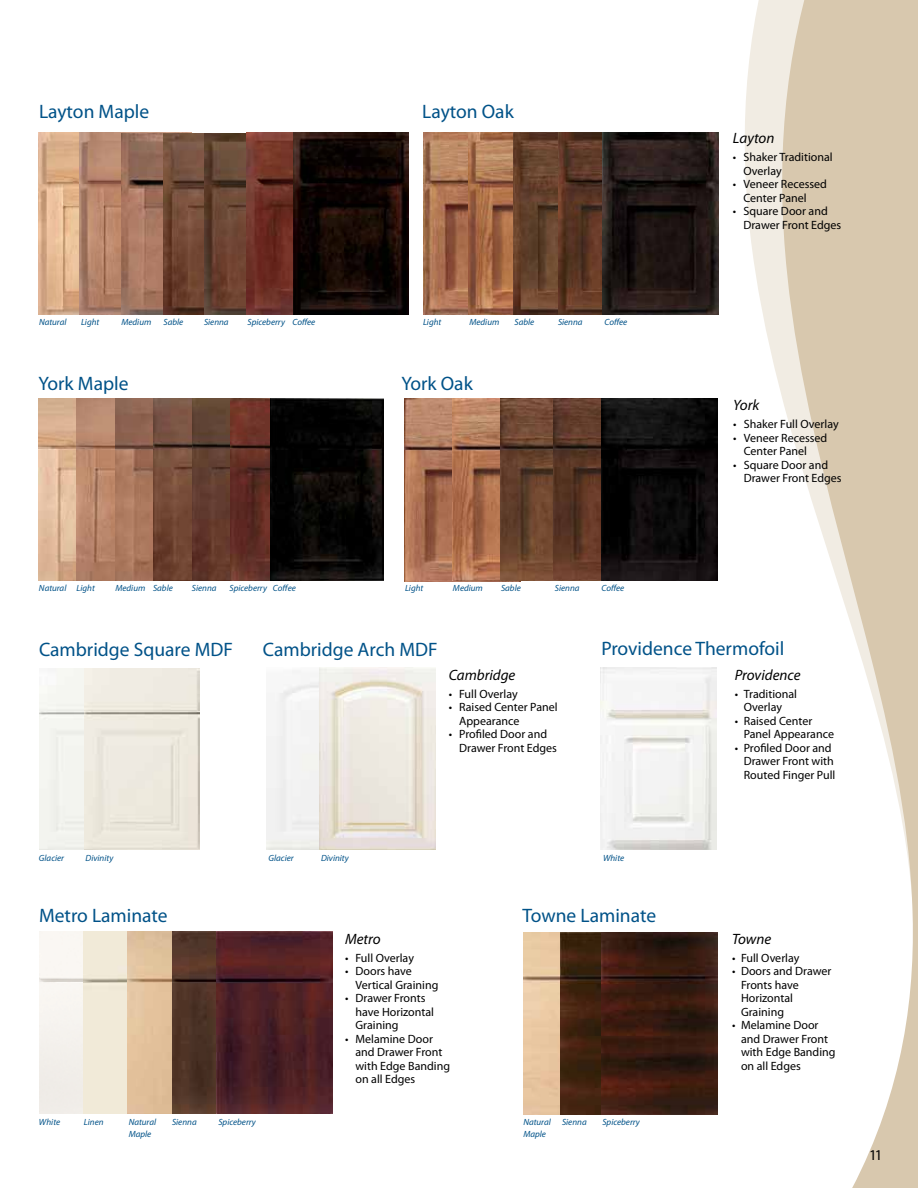
<style>
.page{position:relative;width:918px;height:1188px;background:#fff}
.page>*{position:absolute;margin:0;border:0;box-sizing:border-box;transform-origin:0 0}
.t1{font:19.5px "Myriad Pro";color:#005288}
.t2{font:italic 15px "Myriad Pro";color:#000}
.t3{font:15px "Myriad Pro";color:#000}
.t4{font:12px/13.5px "Myriad Pro";color:#000}
.t5{font:italic 9px/12px "Myriad Pro";color:#005288}
</style>
<div class="page">
<svg style="left:683px;top:0;width:235px;height:1188px"></svg>
<img style="left:38px;top:399px;width:39px;height:182px">
<img style="left:77px;top:398px;width:38px;height:183px">
<img style="left:115px;top:398px;width:111px;height:183px">
<img style="left:153px;top:399px;width:40px;height:182px">
<img style="left:193px;top:399px;width:37px;height:182px">
<img style="left:230px;top:399px;width:40px;height:182px">
<img style="left:270px;top:399px;width:114px;height:182px">
<img style="left:404px;top:399px;width:49px;height:182px">
<img style="left:453px;top:399px;width:48px;height:181px">
<img style="left:501px;top:399px;width:101px;height:182px">
<img style="left:554px;top:398px;width:116px;height:182px">
<img style="left:602px;top:399px;width:116px;height:182px">
<img style="left:424px;top:133px;width:44px;height:182px">
<img style="left:39px;top:133px;width:41px;height:182px">
<img style="left:80px;top:133px;width:42px;height:182px">
<img style="left:122px;top:133px;width:41px;height:182px">
<img style="left:163px;top:133px;width:41px;height:182px">
<img style="left:204px;top:133px;width:42px;height:182px">
<img style="left:246px;top:133px;width:47px;height:182px">
<img style="left:293px;top:133px;width:116px;height:182px">
<img style="left:468px;top:133px;width:45px;height:182px">
<img style="left:513px;top:133px;width:45px;height:182px">
<img style="left:558px;top:133px;width:45px;height:182px">
<img style="left:603px;top:133px;width:116px;height:182px">
<img style="left:524px;top:932px;width:37px;height:182px">
<img style="left:561px;top:932px;width:41px;height:182px">
<img style="left:602px;top:932px;width:116px;height:182px">
<div style="left:39px;top:932px;width:45px;height:181px;background:#f5f2ef"></div>
<div style="left:84px;top:932px;width:44px;height:181px;background:#f1ead8"></div>
<img style="left:128px;top:932px;width:116px;height:182px">
<img style="left:172px;top:932px;width:44px;height:181px">
<img style="left:216px;top:932px;width:117px;height:181px">
<img style="left:84px;top:668px;width:116px;height:182px">
<img style="left:601px;top:667px;width:116px;height:183px">
<img style="left:319px;top:667px;width:116px;height:182px">
<h1 class="t1" style="left:39px;top:100px;width:112px">Layton Maple</h1>
<h1 class="t1" style="left:422px;top:100px;width:93px">Layton Oak</h1>
<p class="t5" style="left:39px;top:316px;width:29px">Natural</p>
<p class="t5" style="left:81px;top:316px;width:20px">Light</p>
<p class="t5" style="left:122px;top:316px;width:31px">Medium</p>
<p class="t5" style="left:164px;top:316px;width:21px">Sable</p>
<p class="t5" style="left:204px;top:316px;width:26px">Sienna</p>
<p class="t5" style="left:248px;top:316px;width:69px">Spiceberry Coffee</p>
<p class="t5" style="left:423px;top:316px;width:20px">Light</p>
<p class="t5" style="left:470px;top:316px;width:31px">Medium</p>
<p class="t5" style="left:515px;top:316px;width:21px">Sable</p>
<p class="t5" style="left:558px;top:316px;width:26px">Sienna</p>
<p class="t5" style="left:605px;top:316px;width:24px">Coffee</p>
<h1 class="t1" style="left:38px;top:371px;width:92px">York Maple</h1>
<h1 class="t1" style="left:401px;top:371px;width:73px">York Oak</h1>
<p class="t2" style="left:733px;top:129px;width:43px">Layton</p>
<p class="t4" style="left:743px;top:150px;width:91px;text-indent:-10px">• Shaker Traditional<br>Overlay</p>
<p class="t4" style="left:743px;top:177px;width:85px;text-indent:-10px">• Veneer Recessed<br>Center Panel</p>
<p class="t4" style="left:743px;top:204px;width:99px;text-indent:-10px">• Square Door and<br>Drawer Front Edges</p>
<p class="t2" style="left:733px;top:396px;width:28px">York</p>
<p class="t4" style="left:733px;top:417px;width:107px">• Shaker Full Overlay</p>
<p class="t4" style="left:744px;top:431px;width:85px;text-indent:-10px">• Veneer Recessed<br>Center Panel</p>
<p class="t4" style="left:744px;top:458px;width:99px;text-indent:-10px">• Square Door and<br>Drawer Front Edges</p>
<p class="t5" style="left:39px;top:582px;width:57px">Natural Light</p>
<p class="t5" style="left:115px;top:582px;width:59px">Medium Sable</p>
<p class="t5" style="left:192px;top:582px;width:26px">Sienna</p>
<p class="t5" style="left:230px;top:582px;width:68px">Spiceberry Coffee</p>
<p class="t5" style="left:405px;top:582px;width:20px">Light</p>
<p class="t5" style="left:453px;top:582px;width:31px">Medium</p>
<p class="t5" style="left:501px;top:582px;width:21px">Sable</p>
<p class="t5" style="left:555px;top:582px;width:26px">Sienna</p>
<p class="t5" style="left:601px;top:582px;width:24px">Coffee</p>
<h1 class="t1" style="left:39px;top:637px;width:195px">Cambridge Square MDF</h1>
<h1 class="t1" style="left:263px;top:637px;width:176px">Cambridge Arch MDF</h1>
<p class="t2" style="left:449px;top:665px;width:68px">Cambridge</p>
<p class="t4" style="left:449px;top:687px;width:70px">• Full Overlay</p>
<p class="t4" style="left:459px;top:700px;width:100px;text-indent:-10px">• Raised Center Panel<br>Appearance</p>
<p class="t4" style="left:459px;top:727px;width:99px;text-indent:-10px">• Profiled Door and<br>Drawer Front Edges</p>
<h1 class="t1" style="left:601px;top:637px;width:184px">Providence Thermofoil</h1>
<p class="t2" style="left:735px;top:666px;width:67px">Providence</p>
<p class="t4" style="left:735px;top:687px;width:64px;text-align:center">• Traditional<br>Overlay</p>
<p class="t4" style="left:744px;top:714px;width:92px;text-indent:-9px">• Raised Center<br>Panel Appearance</p>
<p class="t4" style="left:744px;top:741px;width:93px;text-indent:-9px">• Profiled Door and<br>Drawer Front with<br>Routed Finger Pull</p>
<p class="t5" style="left:39px;top:852px;width:27px">Glacier</p>
<p class="t5" style="left:86px;top:852px;width:29px">Divinity</p>
<p class="t5" style="left:268px;top:852px;width:27px">Glacier</p>
<p class="t5" style="left:321px;top:852px;width:29px">Divinity</p>
<p class="t5" style="left:603px;top:852px;width:23px">White</p>
<h1 class="t1" style="left:39px;top:904px;width:130px">Metro Laminate</h1>
<p class="t2" style="left:345px;top:930px;width:37px">Metro</p>
<p class="t4" style="left:345px;top:951px;width:70px">• Full Overlay</p>
<p class="t4" style="left:356px;top:965px;width:84px;text-indent:-10px">• Doors have<br>Vertical Graining</p>
<p class="t4" style="left:356px;top:992px;width:80px;text-indent:-10px">• Drawer Fronts have Horizontal<br>Graining</p>
<p class="t4" style="left:356px;top:1032px;width:96px;text-indent:-10px">• Melamine Door and Drawer Front with Edge Banding on all Edges</p>
<h1 class="t1" style="left:523px;top:904px;width:135px">Towne Laminate</h1>
<p class="t5" style="left:39px;top:1116px;width:23px">White</p>
<p class="t5" style="left:84px;top:1116px;width:21px">Linen</p>
<p class="t5" style="left:523px;top:1116px;width:29px">Natural<br>Maple</p>
<p class="t5" style="left:129px;top:1116px;width:29px">Natural<br>Maple</p>
<p class="t5" style="left:172px;top:1116px;width:26px">Sienna</p>
<p class="t5" style="left:218px;top:1116px;width:39px">Spiceberry</p>
<p class="t5" style="left:562px;top:1116px;width:26px">Sienna</p>
<p class="t5" style="left:602px;top:1116px;width:39px">Spiceberry</p>
<p class="t2" style="left:732px;top:930px;width:41px">Towne</p>
<p class="t4" style="left:732px;top:951px;width:69px">• Full Overlay</p>
<p class="t4" style="left:741px;top:965px;width:92px;text-indent:-9px">• Doors and Drawer<br>Fronts have<br>Horizontal<br>Graining</p>
<p class="t4" style="left:741px;top:1019px;width:96px;text-indent:-9px">• Melamine Door and Drawer Front with Edge Banding on all Edges</p>
<p class="t3" style="left:869px;top:1146px;width:15px">11</p>
</div>
